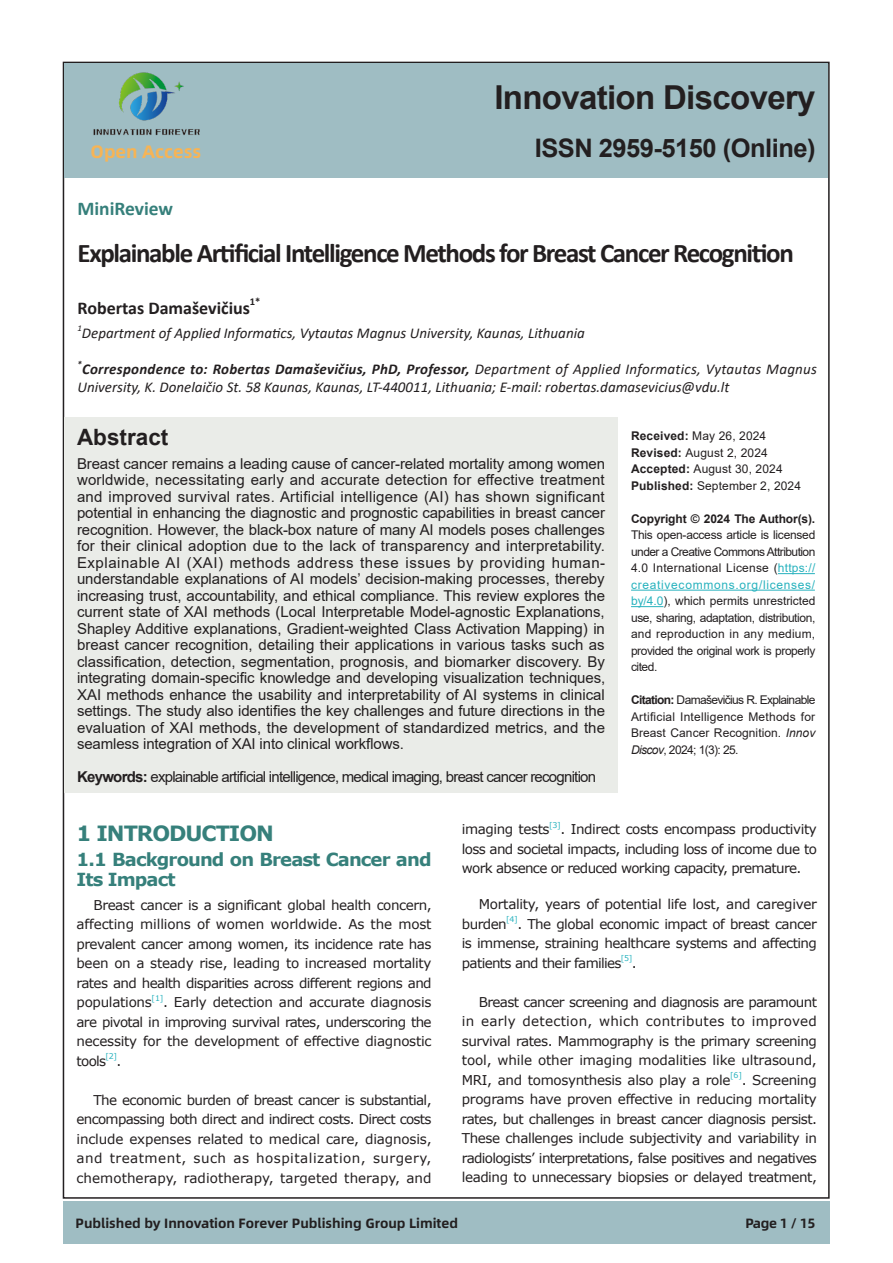
<style>
.page{position:relative;width:893px;height:1263px;background:#fff}
.page>*{position:absolute;margin:0;border:0;box-sizing:border-box;transform-origin:0 0}
.t1{font:700 33px "Arial";letter-spacing:-.02em;color:#231f20}
.t2{font:700 27px "Calibri";letter-spacing:-.05em;color:#231f20}
.t3{font:700 25.5px "Arial";letter-spacing:-.02em;color:#231f20}
.t4{font:700 22.5px "Arial";color:#231f20}
.一级标题{font:700 21px "Verdana";letter-spacing:-.05em;color:#36807b}
.t5{font:700 19.5px "Calibri";color:#36807b}
.二级标题{font:700 18px/19.5px "Verdana";letter-spacing:-.05em;color:#36807b}
.t6{font:700 18px "Calibri";color:#231f20}
.t7{font:700 18px "Alibaba Sans";color:#f7b455}
.t8{font:15px/16.5px "Arial";letter-spacing:-.05em;color:#231f20;text-align:justify}
.t9{font:italic 15px/18px "Calibri";color:#231f20}
.正文{font:13.5px/19.5px "Verdana";letter-spacing:-.035em;color:#231f20;text-align:justify}
.t10{font:700 13.5px "Alibaba Sans";color:#231f20}
.t11{font:12px/16.5px "Arial";letter-spacing:.01em;color:#231f20;text-align:justify}
.t12{font:700 10.5px "Calibri";color:#231f20}
.t13{font:italic 8.7px "Calibri";color:#231f20}
.t14{font:italic 700 8.7px "Calibri";color:#231f20}
.正文-2{font:7.8px "Verdana";color:#27b2be}
.s1{font-weight:700}
.s2{color:#27b2be}
.s3{font-style:italic}
</style>
<div class="page">
<div style="left:64px;top:63px;width:764px;height:115px;background:#9fbdc3"></div>
<div style="left:63px;top:1201px;width:767px;height:43px;background:#9fbdc3"></div>
<img style="left:119px;top:72px;width:65px;height:49px">
<img style="left:93px;top:129px;width:107px;height:7px">
<div style="left:64px;top:417px;width:554px;height:376px;background:#eaece8"></div>
<hr style="left:778px;top:573px;width:37px;height:1px;background:#27b2be">
<hr style="left:631px;top:590px;width:184px;height:1px;background:#27b2be">
<hr style="left:631px;top:606px;width:32px;height:1px;background:#27b2be">
<h3 class="t7" style="left:91px;top:137px;width:112px">Open Access</h3>
<h1 class="t1" style="left:494px;top:74px;width:323px">Innovation Discovery</h1>
<h3 class="t3" style="left:535px;top:130px;width:282px">ISSN 2959-5150 (Online)</h3>
<p class="t5" style="left:77px;top:195px;width:97px">MiniReview</p>
<p class="t2" style="left:78px;top:234px;width:718px">Explainable Artificial Intelligence Methods for Breast Cancer Recognition</p>
<p class="t6" style="left:78px;top:295px;width:174px">Robertas Damaševičius</p>
<p class="t12" style="left:250px;top:294px;width:12px">1*</p>
<p class="t13" style="left:78px;top:322px;width:6px">1</p>
<p class="t9" style="left:82px;top:323px;width:504px">Department of Applied Informatics, Vytautas Magnus University, Kaunas, Lithuania</p>
<p class="t14" style="left:78px;top:358px;width:6px">*</p>
<p class="t9" style="left:78px;top:359px;width:741px;text-indent:5px"><span class="s1">Correspondence to: Robertas Damaševičius, PhD, Professor,</span> Department of Applied Informatics, Vytautas Magnus<br>University, K. Donelaičio St. 58 Kaunas, Kaunas, LT-440011, Lithuania; E-mail: robertas.damasevicius@vdu.lt</p>
<p class="t4" style="left:77px;top:421px;width:93px">Abstract</p>
<p class="t8" style="left:77px;top:455px;width:530px">Breast cancer remains a leading cause of cancer-related mortality among women worldwide, necessitating early and accurate detection for effective treatment and improved survival rates. Artificial intelligence (AI) has shown significant potential in enhancing the diagnostic and prognostic capabilities in breast cancer recognition. However, the black-box nature of many AI models poses challenges for their clinical adoption due to the lack of transparency and interpretability.<br>Explainable AI (XAI) methods address these issues by providing human&shy;understandable explanations of AI models’ decision-making processes, thereby increasing trust, accountability, and ethical compliance. This review explores the current state of XAI methods (Local Interpretable Model-agnostic Explanations, Shapley Additive explanations, Gradient-weighted Class Activation Mapping) in breast cancer recognition, detailing their applications in various tasks such as classification, detection, segmentation, prognosis, and biomarker discovery. By integrating domain-specific knowledge and developing visualization techniques, XAI methods enhance the usability and interpretability of AI systems in clinical settings. The study also identifies the key challenges and future directions in the evaluation of XAI methods, the development of standardized metrics, and the seamless integration of XAI into clinical workflows.</p>
<p class="t8" style="left:77px;top:769px;width:521px"><span class="s1">Keywords:</span> explainable artificial intelligence, medical imaging, breast cancer recognition</p>
<p class="t11" style="left:631px;top:428px;width:137px"><span class="s1">Received:</span> May 26, 2024</p>
<p class="t11" style="left:631px;top:444px;width:138px"><span class="s1">Revised:</span> August 2, 2024</p>
<p class="t11" style="left:631px;top:461px;width:153px"><span class="s1">Accepted:</span> August 30, 2024</p>
<p class="t11" style="left:631px;top:477px;width:171px"><span class="s1">Published:</span> September 2, 2024</p>
<p class="t11" style="left:631px;top:510px;width:186px"><span class="s1">Copyright © 2024 The Author(s).<br></span>This open-access article is licensed under a Creative Commons Attribution 4.0 International License (<span class="s2">https:// creativecommons.org/licenses/ by/4.0</span>), which permits unrestricted use, sharing, adaptation, distribution, and reproduction in any medium, provided the original work is properly cited.</p>
<p class="t11" style="left:631px;top:692px;width:186px"><span class="s1">Citation:</span> Damaševičius R. Explainable Artificial Intelligence Methods for Breast Cancer Recognition. <span class="s3">Innov Discov</span>, 2024; 1(3): 25.</p>
<p class="一级标题" style="left:77px;top:818px;width:199px">1 INTRODUCTION</p>
<p class="二级标题" style="left:77px;top:849px;width:357px">1.1 Background on Breast Cancer and<br>Its Impact</p>
<p class="正文" style="left:77px;top:895px;width:357px;text-indent:17px">Breast cancer is a significant global health concern, affecting millions of women worldwide. As the most prevalent cancer among women, its incidence rate has been on a steady rise, leading to increased mortality rates and health disparities across different regions and populations</p>
<p class="正文-2" style="left:152px;top:992px;width:13px">[1]</p>
<p class="正文" style="left:77px;top:992px;width:357px;text-indent:87px">. Early detection and accurate diagnosis are pivotal in improving survival rates, underscoring the necessity for the development of effective diagnostic tools</p>
<p class="正文-2" style="left:106px;top:1051px;width:13px">[2]</p>
<p class="正文" style="left:117px;top:1051px;width:6px">.</p>
<p class="正文" style="left:77px;top:1090px;width:357px;text-indent:17px">The economic burden of breast cancer is substantial, encompassing both direct and indirect costs. Direct costs include expenses related to medical care, diagnosis, and treatment, such as hospitalization, surgery, chemotherapy, radiotherapy, targeted therapy, and</p>
<p class="正文" style="left:462px;top:819px;width:89px">imaging tests</p>
<p class="正文-2" style="left:549px;top:819px;width:13px">[3]</p>
<p class="正文" style="left:462px;top:819px;width:357px;text-indent:99px">. Indirect costs encompass productivity loss and societal impacts, including loss of income due to work absence or reduced working capacity, premature.</p>
<p class="正文" style="left:462px;top:894px;width:356px;text-indent:17px">Mortality, years of potential life lost, and caregiver burden</p>
<p class="正文-2" style="left:506px;top:914px;width:13px">[4]</p>
<p class="正文" style="left:462px;top:914px;width:357px;text-indent:56px">. The global economic impact of breast cancer is immense, straining healthcare systems and affecting patients and their families</p>
<p class="正文-2" style="left:621px;top:953px;width:13px">[5]</p>
<p class="正文" style="left:632px;top:953px;width:6px">.</p>
<p class="正文" style="left:462px;top:992px;width:357px;text-indent:17px">Breast cancer screening and diagnosis are paramount in early detection, which contributes to improved survival rates. Mammography is the primary screening tool, while other imaging modalities like ultrasound, MRI, and tomosynthesis also play a role</p>
<p class="正文-2" style="left:730px;top:1070px;width:13px">[6]</p>
<p class="正文" style="left:462px;top:1070px;width:357px;text-indent:280px">. Screening programs have proven effective in reducing mortality rates, but challenges in breast cancer diagnosis persist.<br>These challenges include subjectivity and variability in radiologists’ interpretations, false positives and negatives leading to unnecessary biopsies or delayed treatment,</p>
<p class="t10" style="left:76px;top:1212px;width:384px">Published by Innovation Forever Publishing Group Limited</p>
<p class="t10" style="left:746px;top:1212px;width:71px">Page 1 / 15</p>
</div>
